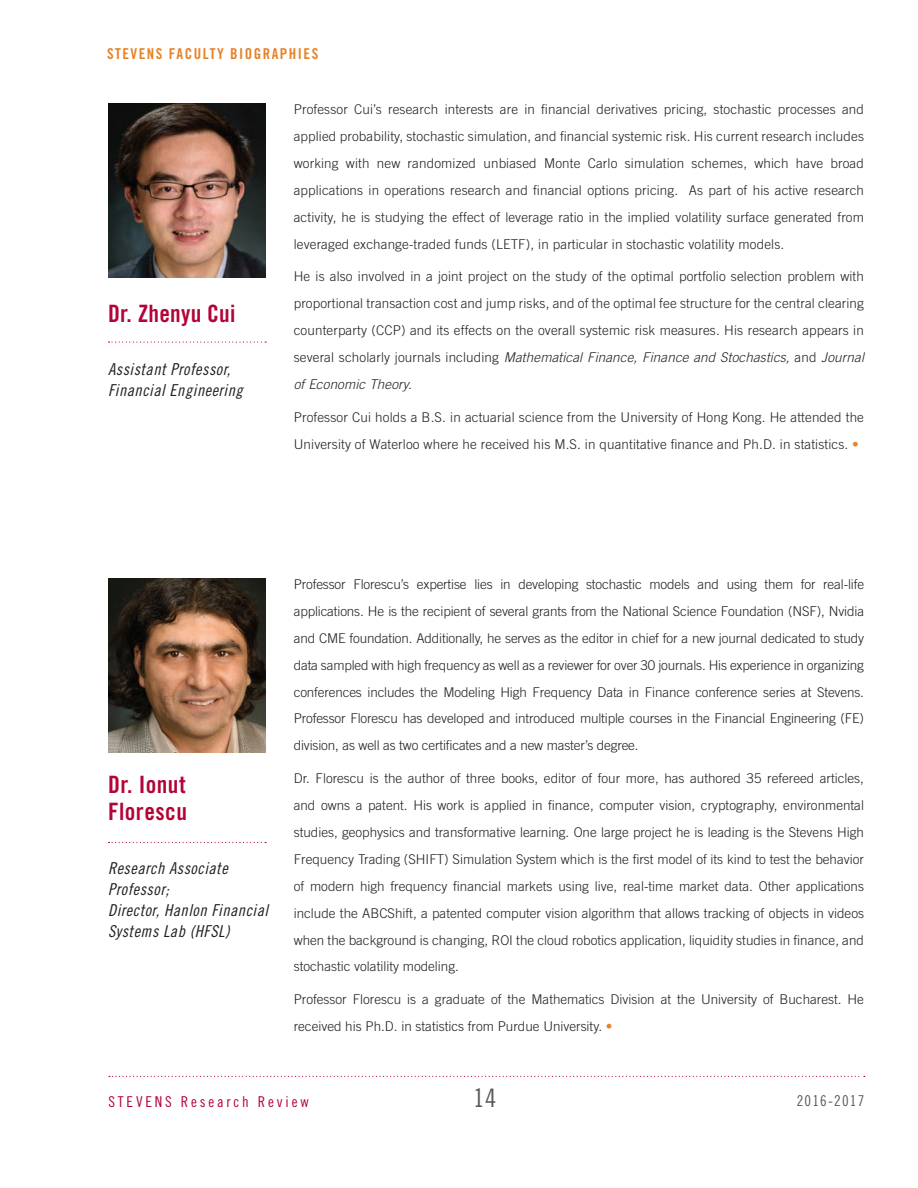
<style>
.page{position:relative;width:918px;height:1188px;background:#fff}
.page>*{position:absolute;margin:0;border:0;box-sizing:border-box;transform-origin:0 0}
.t1{font:25.5px "Trade Gothic Cond Eighteen";color:#57585a}
.t2{font:23.85px "Trade Gothic Bold Cond Twenty";letter-spacing:.02em;color:#b30437}
.t3{font:16.5px/21px "Trade Gothic Cond Eighteen Obl";letter-spacing:.03em;color:#231f20}
.t4{font:15px "Trade Gothic Bold Cond Twenty";letter-spacing:.1em;color:#e7842a}
.t5{font:15px "Trade Gothic Cond Eighteen";letter-spacing:.19em;color:#b30437}
.t6{font:15px "Trade Gothic Cond Eighteen";letter-spacing:.08em;color:#57585a}
.t7{font:300 13.5px/26.8px "Trade Gothic";letter-spacing:.01em;color:#231f20;text-align:justify}
.s1{font-style:italic}
.s2{color:#e7842a}
</style>
<div class="page">
<img style="left:108px;top:104px;width:158px;height:174px">
<svg style="left:109px;top:342px;width:157px;height:1px"></svg>
<img style="left:108px;top:578px;width:158px;height:175px">
<svg style="left:109px;top:842px;width:157px;height:1px"></svg>
<svg style="left:109px;top:1076px;width:756px;height:1px"></svg>
<p class="t4" style="left:107px;top:45px;width:213px">STEVENS FACULTY BIOGRAPHIES</p>
<p class="t2" style="left:108px;top:299px;width:129px">Dr. Zhenyu Cui</p>
<p class="t3" style="left:108px;top:359px;width:136px">Assistant Professor,<br>Financial Engineering</p>
<p class="t7" style="left:294px;top:96px;width:572px">Professor Cui’s research interests are in financial derivatives pricing, stochastic processes and applied probability, stochastic simulation, and financial systemic risk. His current research includes working with new randomized unbiased Monte Carlo simulation schemes, which have broad applications in operations research and financial options pricing. As part of his active research activity, he is studying the effect of leverage ratio in the implied volatility surface generated from leveraged exchange-traded funds (LETF), in particular in stochastic volatility models.</p>
<p class="t7" style="left:294px;top:263px;width:572px">He is also involved in a joint project on the study of the optimal portfolio selection problem with proportional transaction cost and jump risks, and of the optimal fee structure for the central clearing counterparty (CCP) and its effects on the overall systemic risk measures. His research appears in several scholarly journals including <span class="s1">Mathematical Finance, Finance and Stochastics,</span> and <span class="s1">Journal of Economic Theory.</span></p>
<p class="t7" style="left:294px;top:404px;width:572px">Professor Cui holds a B.S. in actuarial science from the University of Hong Kong. He attended the<br>University of Waterloo where he received his M.S. in quantitative finance and Ph.D. in statistics. <span class="s2">•</span></p>
<p class="t2" style="left:108px;top:770px;width:79px">Dr. Ionut</p>
<p class="t2" style="left:108px;top:797px;width:80px">Florescu</p>
<p class="t3" style="left:108px;top:858px;width:121px">Research Associate</p>
<p class="t3" style="left:108px;top:879px;width:63px">Professor;</p>
<p class="t3" style="left:108px;top:899px;width:162px">Director, Hanlon Financial<br>Systems Lab (HFSL)</p>
<p class="t7" style="left:294px;top:571px;width:572px">Professor Florescu’s expertise lies in developing stochastic models and using them for real-life applications. He is the recipient of several grants from the National Science Foundation (NSF), Nvidia and CME foundation. Additionally, he serves as the editor in chief for a new journal dedicated to study data sampled with high frequency as well as a reviewer for over 30 journals. His experience in organizing conferences includes the Modeling High Frequency Data in Finance conference series at Stevens.<br>Professor Florescu has developed and introduced multiple courses in the Financial Engineering (FE) division, as well as two certificates and a new master’s degree.</p>
<p class="t7" style="left:294px;top:765px;width:572px">Dr. Florescu is the author of three books, editor of four more, has authored 35 refereed articles, and owns a patent. His work is applied in finance, computer vision, cryptography, environmental studies, geophysics and transformative learning. One large project he is leading is the Stevens High Frequency Trading (SHIFT) Simulation System which is the first model of its kind to test the behavior of modern high frequency financial markets using live, real-time market data. Other applications include the ABCShift, a patented computer vision algorithm that allows tracking of objects in videos when the background is changing, ROI the cloud robotics application, liquidity studies in finance, and stochastic volatility modeling.</p>
<p class="t7" style="left:294px;top:986px;width:572px">Professor Florescu is a graduate of the Mathematics Division at the University of Bucharest. He received his Ph.D. in statistics from Purdue University. <span class="s2">•</span></p>
<p class="t5" style="left:108px;top:1093px;width:202px">STEVENS Research Review</p>
<p class="t1" style="left:473px;top:1083px;width:25px">14</p>
<p class="t6" style="left:797px;top:1092px;width:69px">2016-2017</p>
</div>
